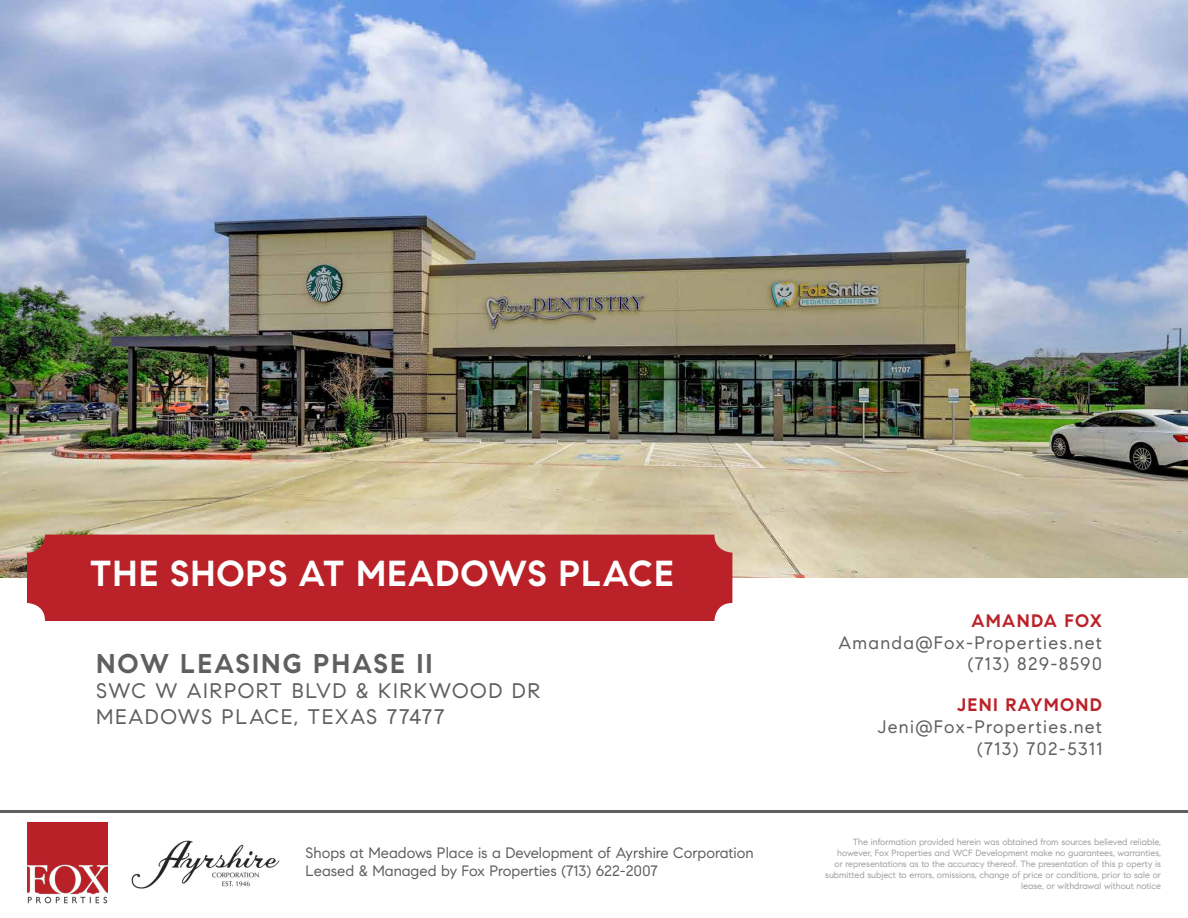
<style>
.page{position:relative;width:1188px;height:918px;background:#fff}
.page>*{position:absolute;margin:0;border:0;box-sizing:border-box;transform-origin:0 0}
.t1{font:700 36px "Compass Sans";letter-spacing:.025em;color:#fff}
.t2{font:700 27px "Compass Sans";letter-spacing:.075em;color:#5e5f5f}
.t3{font:21px/25.2px "Compass Sans";letter-spacing:.075em;color:#5e5f5f}
.t4{font:18px/21.6px "Compass Sans";letter-spacing:.075em;color:#5e5f5f;text-align:right}
.t5{font:700 18px "Compass Sans";letter-spacing:.075em;color:#ba2128}
.t6{font:15px/18px "Compass Sans";color:#5e5f5f}
.t7{font:9px/10.8px "Compass Sans";color:#a09d9d;text-align:right}
</style>
<div class="page">
<img style="left:0;top:0;width:1188px;height:578px">
<img style="left:27px;top:823px;width:81px;height:81px">
<img style="left:131px;top:840px;width:149px;height:49px">
<div style="left:27px;top:535px;width:705px;height:86px;background:#ba2128;border-radius:18px"></div>
<hr style="left:0;top:810px;width:1188px;height:3px;background:#5e5f5f">
<h1 class="t1" style="left:90px;top:552px;width:586px">THE SHOPS AT MEADOWS PLACE</h1>
<h2 class="t2" style="left:96px;top:648px;width:338px">NOW LEASING PHASE II</h2>
<h3 class="t3" style="left:96px;top:678px;width:446px">SWC W AIRPORT BLVD &amp; KIRKWOOD DR<br>MEADOWS PLACE, TEXAS 77477</h3>
<h3 class="t5" style="left:971px;top:610px;width:132px">AMANDA FOX</h3>
<h3 class="t4" style="left:838px;top:631px;width:265px">Amanda@Fox-Properties.net (713) 829-8590</h3>
<h3 class="t5" style="left:957px;top:694px;width:147px">JENI RAYMOND</h3>
<h3 class="t4" style="left:877px;top:716px;width:226px">Jeni@Fox-Properties.net (713) 702-5311</h3>
<h3 class="t6" style="left:306px;top:843px;width:450px">Shops at Meadows Place is a Development of Ayrshire Corporation<br>Leased &amp; Managed by Fox Properties (713) 622-2007</h3>
<p class="t7" style="left:825px;top:837px;width:337px">The information provided herein was obtained from sources believed reliable, however, Fox Properties and WCF Development make no guarantees, warranties,<br>or representations as to the accuracy thereof. The presentation of this p operty is submitted subject to errors, omissions, change of price or conditions, prior to sale or lease, or withdrawal without notice</p>
</div>
